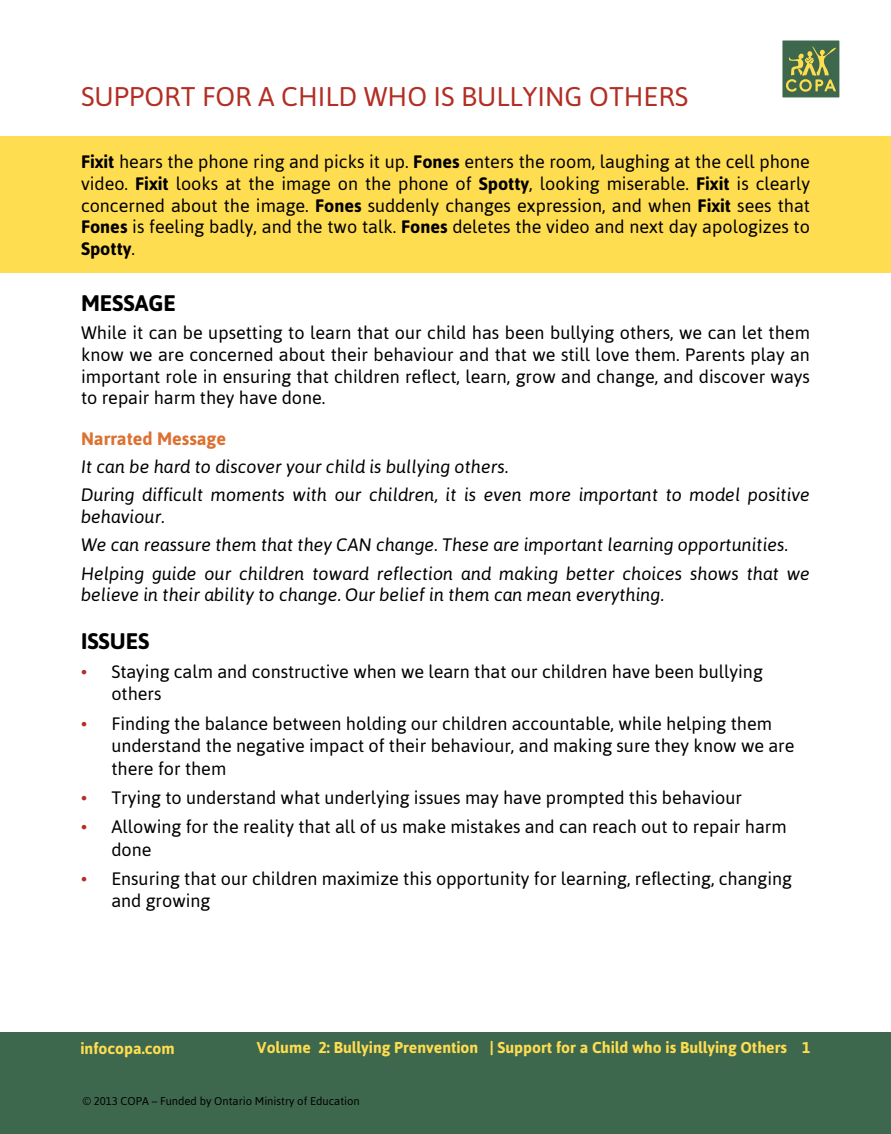
<style>
.page{position:relative;width:891px;height:1134px;background:#fff}
.page>*{position:absolute;margin:0;border:0;box-sizing:border-box;transform-origin:0 0}
.t1{font:27px "Asap";color:#b32e24}
.t2{font:700 22.5px "Asap";color:#000}
.t3{font:18px/21.6px "Asap";color:#000}
.t4{font:italic 18px/28.3px "Asap";color:#000}
.t5{font:700 18px "Asap";color:#dc7132}
.t6{font:700 15.75px "Asap";color:#ffdd50}
.t7{font:11.25px "Asap";color:#000}
.s1{font-weight:700}
.s2{color:#b32e24}
</style>
<div class="page">
<div style="left:0;top:136px;width:891px;height:137px;background:#ffdd50"></div>
<div style="left:782px;top:41px;width:57px;height:56px;background:#3e684d"></div>
<svg style="left:786px;top:46px;width:50px;height:46px"></svg>
<div style="left:0;top:1033px;width:891px;height:101px;background:#3e684d"></div>
<h1 class="t1" style="left:81px;top:81px;width:609px">SUPPORT FOR A CHILD WHO IS BULLYING OTHERS</h1>
<p class="t3" style="left:81px;top:151px;width:731px;text-align:justify"><span class="s1">Fixit</span> hears the phone ring and picks it up. <span class="s1">Fones</span> enters the room, laughing at the cell phone video. <span class="s1">Fixit</span> looks at the image on the phone of <span class="s1">Spotty</span>, looking miserable. <span class="s1">Fixit</span> is clearly concerned about the image. <span class="s1">Fones</span> suddenly changes expression, and when <span class="s1">Fixit</span> sees that <span class="s1">Fones</span> is feeling badly, and the two talk. <span class="s1">Fones</span> deletes the video and next day apologizes to <span class="s1">Spotty</span>.</p>
<p class="t2" style="left:81px;top:290px;width:96px">MESSAGE</p>
<p class="t3" style="left:81px;top:322px;width:730px;text-align:justify">While it can be upsetting to learn that our child has been bullying others, we can let them know we are concerned about their behaviour and that we still love them. Parents play an important role in ensuring that children reflect, learn, grow and change, and discover ways to repair harm they have done.</p>
<p class="t5" style="left:81px;top:428px;width:147px">Narrated Message</p>
<p class="t4" style="left:81px;top:452px;width:731px">It can be hard to discover your child is bullying others.<br>During difficult moments with our children, it is even more important to model positive</p>
<p class="t4" style="left:81px;top:502px;width:730px">behaviour.<br>We can reassure them that they CAN change. These are important learning opportunities.<br>Helping guide our children toward reflection and making better choices shows that we</p>
<p class="t4" style="left:81px;top:581px;width:584px">believe in their ability to change. Our belief in them can mean everything.</p>
<p class="t2" style="left:81px;top:628px;width:70px">ISSUES</p>
<p class="t3" style="left:111px;top:660px;width:653px;line-height:22.5px;text-indent:-30px"><span class="s2">•</span> Staying calm and constructive when we learn that our children have been bullying others</p>
<p class="t3" style="left:111px;top:712px;width:685px;line-height:22.5px;text-indent:-30px"><span class="s2">•</span> Finding the balance between holding our children accountable, while helping them understand the negative impact of their behaviour, and making sure they know we are there for them</p>
<p class="t3" style="left:81px;top:786px;width:663px"><span class="s2">•</span> Trying to understand what underlying issues may have prompted this behaviour</p>
<p class="t3" style="left:111px;top:815px;width:677px;line-height:22.5px;text-indent:-30px"><span class="s2">•</span> Allowing for the reality that all of us make mistakes and can reach out to repair harm done</p>
<p class="t3" style="left:111px;top:867px;width:682px;line-height:22.5px;text-indent:-30px"><span class="s2">•</span> Ensuring that our children maximize this opportunity for learning, reflecting, changing and growing</p>
<p class="t6" style="left:80px;top:1039px;width:96px">infocopa.com</p>
<p class="t6" style="left:257px;top:1038px;width:555px">Volume 2: Bullying Prenvention | Support for a Child who is Bullying Others 1</p>
<p class="t7" style="left:83px;top:1094px;width:279px">© 2013 COPA – Funded by Ontario Ministry of Education</p>
</div>
